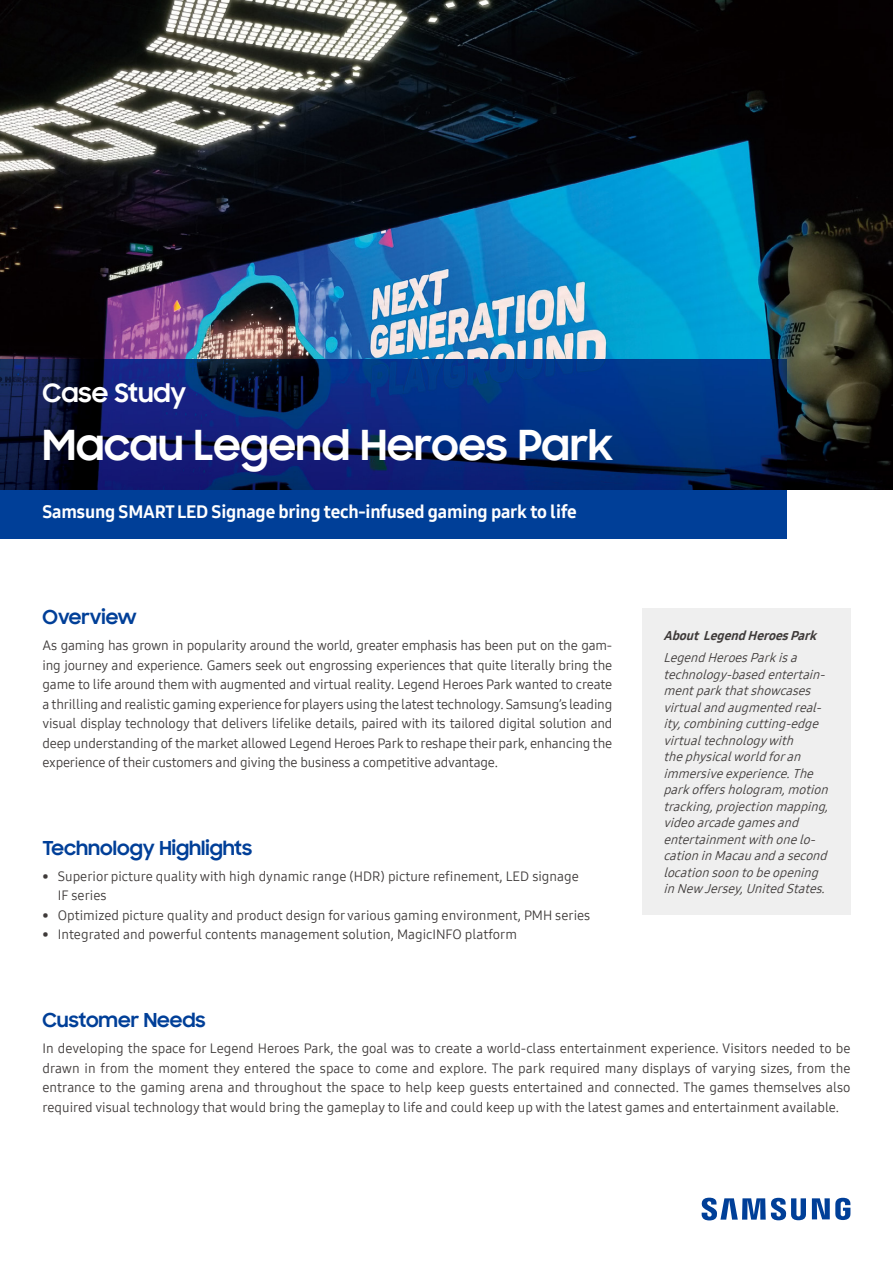
<style>
.page{position:relative;width:893px;height:1263px;background:#fff}
.page>*{position:absolute;margin:0;border:0;box-sizing:border-box;transform-origin:0 0}
.t1{font:700 42px "Samsung Sharp Sans";color:#fff}
.t2{font:700 25.5px "Samsung Sharp Sans";color:#fff}
.t3{font:700 19.5px "Samsung Sharp Sans";color:#003f98}
.t4{font:18px "Samsung One 800";letter-spacing:-.01em;color:#fff}
.t5{font:13.5px/19.5px "Samsung One 400";color:#3e3a39;text-align:justify}
.t6{font:italic 12.75px/16.5px "Samsung One 400";color:#3e3a39}
.t7{font:italic 12.75px "Samsung One 800";color:#3e3a39}
</style>
<div class="page">
<img style="left:0;top:0;width:893px;height:359px">
<img style="left:0;top:359px;width:893px;height:131px">
<div style="left:0;top:490px;width:787px;height:49px;background:#003f98"></div>
<div style="left:642px;top:608px;width:208px;height:306px;background:#efefef"></div>
<svg style="left:702px;top:1198px;width:148px;height:22px"></svg>
<h2 class="t2" style="left:43px;top:374px;width:145px">Case Study</h2>
<h1 class="t1" style="left:43px;top:414px;width:572px">Macau Legend Heroes Park</h1>
<h3 class="t4" style="left:43px;top:500px;width:536px">Samsung SMART LED Signage bring tech-infused gaming park to life</h3>
<h3 class="t3" style="left:43px;top:602px;width:96px">Overview</h3>
<p class="t5" style="left:43px;top:636px;width:571px">As gaming has grown in popularity around the world, greater emphasis has been put on the gam&shy;ing journey and experience. Gamers seek out engrossing experiences that quite literally bring the game to life around them with augmented and virtual reality. Legend Heroes Park wanted to create a thrilling and realistic gaming experience for players using the latest technology. Samsung’s leading visual display technology that delivers lifelike details, paired with its tailored digital solution and deep understanding of the market allowed Legend Heroes Park to reshape their park, enhancing the experience of their customers and giving the business a competitive advantage.</p>
<h3 class="t3" style="left:43px;top:833px;width:211px">Technology Highlights</h3>
<p class="t5" style="left:58px;top:866px;width:523px;text-indent:-15px">• Superior picture quality with high dynamic range (HDR) picture refinement, LED signage<br>IF series</p>
<p class="t5" style="left:43px;top:905px;width:549px">• Optimized picture quality and product design for various gaming environment, PMH series</p>
<p class="t5" style="left:43px;top:925px;width:476px">• Integrated and powerful contents management solution, MagicINFO platform</p>
<h3 class="t3" style="left:43px;top:1005px;width:165px">Customer Needs</h3>
<p class="t7" style="left:663px;top:627px;width:159px">AboutLegendHeroesPark</p>
<p class="t6" style="left:663px;top:649px;width:170px">LegendHeroesParkisa technology-basedentertain&shy;mentparkthatshowcases virtualandaugmentedreal&shy;ity,combiningcutting-edge virtualtechnologywith thephysicalworldforan immersiveexperience.The parkoffershologram,motion tracking,projectionmapping, videoarcadegamesand entertainmentwithonelo&shy;cationinMacauandasecond locationsoontobeopening inNew Jersey,UnitedStates.</p>
<p class="t5" style="left:43px;top:1039px;width:809px">In developing the space for Legend Heroes Park, the goal was to create a world-class entertainment experience. Visitors needed to be drawn in from the moment they entered the space to come and explore. The park required many displays of varying sizes, from the entrance to the gaming arena and throughout the space to help keep guests entertained and connected. The games themselves also required visual technology that would bring the gameplay to life and could keep up with the latest games and entertainment available.</p>
</div>
